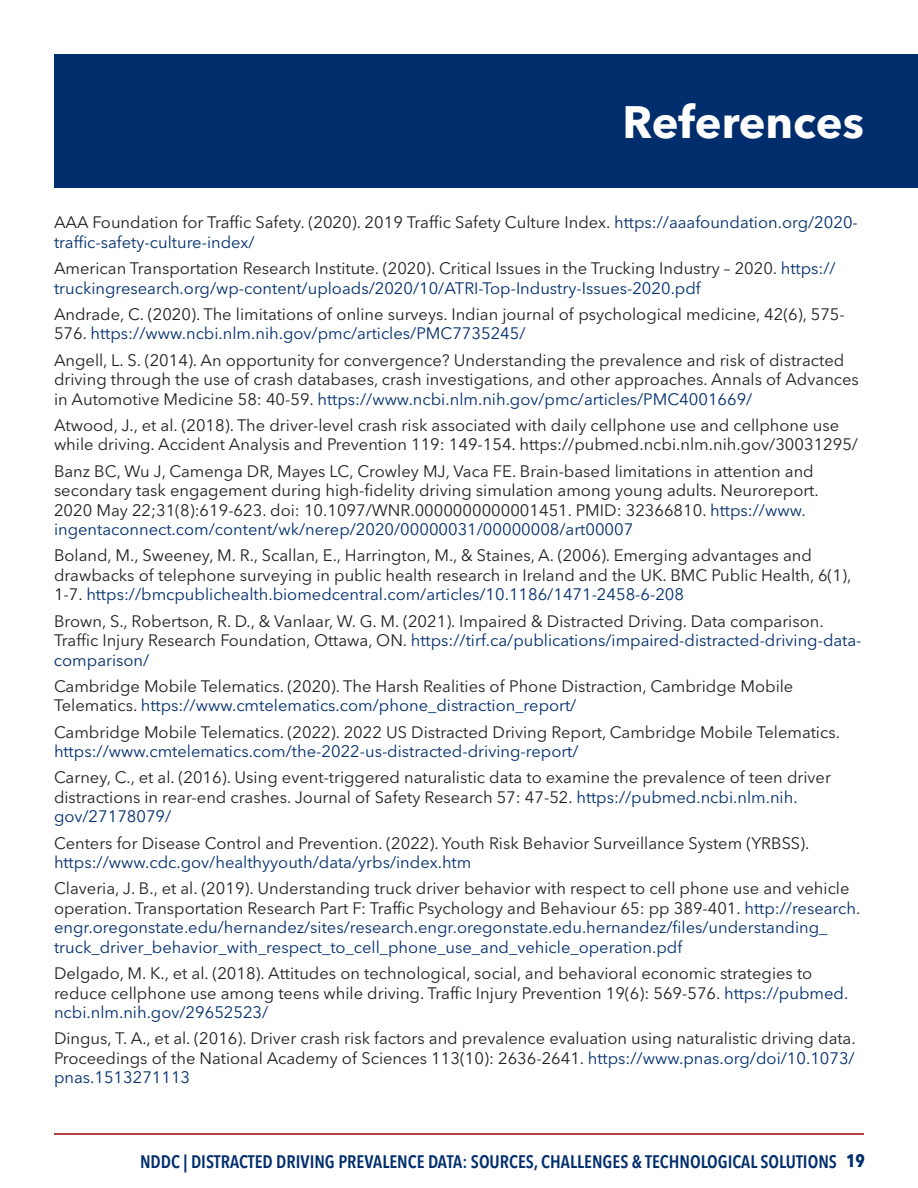
<style>
.page{position:relative;width:918px;height:1188px;background:#fff}
.page>*{position:absolute;margin:0;border:0;box-sizing:border-box;transform-origin:0 0}
.t1{font:700 45px "Avenir Next LT Pro";color:#fff}
.t2{font:600 condensed 18px "Avenir Next LT Pro";color:#002e6d}
.t3{font:16.5px/19.5px "Avenir Next LT Pro";color:#231f20}
.t4{font:16.5px/19.5px "Avenir Next LT Pro";color:#002e6d}
.s1{color:#002e6d}
.s2{color:#231f20}
.s3{font-weight:700}
</style>
<div class="page">
<div style="left:54px;top:54px;width:864px;height:134px;background:#002e6d"></div>
<hr style="left:54px;top:1133px;width:810px;height:2px;background:#9c0000">
<h1 class="t1" style="left:622px;top:103px;width:243px">References</h1>
<p class="t3" style="left:54px;top:214px;width:805px">AAA Foundation for Traffic Safety. (2020). 2019 Traffic Safety Culture Index. <span class="s1">https://aaafoundation.org/2020- traffic-safety-culture-index/</span></p>
<p class="t4" style="left:54px;top:260px;width:783px"><span class="s2">American Transportation Research Institute. (2020). Critical Issues in the Trucking Industry – 2020.</span> https:// truckingresearch.org/wp-content/uploads/2020/10/ATRI-Top-Industry-Issues-2020.pdf</p>
<p class="t3" style="left:54px;top:306px;width:792px">Andrade, C. (2020). The limitations of online surveys. Indian journal of psychological medicine, 42(6), 575-<br>576. <span class="s1">https://www.ncbi.nlm.nih.gov/pmc/articles/PMC7735245/</span></p>
<p class="t3" style="left:54px;top:352px;width:806px">Angell, L. S. (2014). An opportunity for convergence? Understanding the prevalence and risk of distracted driving through the use of crash databases, crash investigations, and other approaches. Annals of Advances in Automotive Medicine 58: 40-59. <span class="s1">https://www.ncbi.nlm.nih.gov/pmc/articles/PMC4001669/</span></p>
<p class="t3" style="left:54px;top:417px;width:806px">Atwood, J., et al. (2018). The driver-level crash risk associated with daily cellphone use and cellphone use while driving. Accident Analysis and Prevention 119: 149-154. https://pubmed.ncbi.nlm.nih.gov/30031295/</p>
<p class="t3" style="left:54px;top:463px;width:766px">Banz BC, Wu J, Camenga DR, Mayes LC, Crowley MJ, Vaca FE. Brain-based limitations in attention and secondary task engagement during high-fidelity driving simulation among young adults. Neuroreport.<br>2020 May 22;31(8):619-623. doi: 10.1097/WNR.0000000000001451. PMID: 32366810. <span class="s1">https://www. ingentaconnect.com/content/wk/nerep/2020/00000031/00000008/art00007</span></p>
<p class="t3" style="left:54px;top:547px;width:799px">Boland, M., Sweeney, M. R., Scallan, E., Harrington, M., &amp; Staines, A. (2006). Emerging advantages and drawbacks of telephone surveying in public health research in Ireland and the UK. BMC Public Health, 6(1),<br>1-7. <span class="s1">https://bmcpublichealth.biomedcentral.com/articles/10.1186/1471-2458-6-208</span></p>
<p class="t3" style="left:54px;top:613px;width:809px">Brown, S., Robertson, R. D., &amp; Vanlaar, W. G. M. (2021). Impaired &amp; Distracted Driving. Data comparison.<br>Traffic Injury Research Foundation, Ottawa, ON. <span class="s1">https://tirf.ca/publications/impaired-distracted-driving-data&shy;comparison/</span></p>
<p class="t3" style="left:54px;top:678px;width:741px">Cambridge Mobile Telematics. (2020). The Harsh Realities of Phone Distraction, Cambridge Mobile<br>Telematics. <span class="s1">https://www.cmtelematics.com/phone_distraction_report/</span></p>
<p class="t3" style="left:54px;top:724px;width:787px">Cambridge Mobile Telematics. (2022). 2022 US Distracted Driving Report, Cambridge Mobile Telematics.</p>
<p class="t4" style="left:54px;top:743px;width:526px">https://www.cmtelematics.com/the-2022-us-distracted-driving-report/</p>
<p class="t3" style="left:54px;top:769px;width:779px">Carney, C., et al. (2016). Using event-triggered naturalistic data to examine the prevalence of teen driver distractions in rear-end crashes. Journal of Safety Research 57: 47-52. <span class="s1">https://pubmed.ncbi.nlm.nih. gov/27178079/</span></p>
<p class="t3" style="left:54px;top:835px;width:757px">Centers for Disease Control and Prevention. (2022). Youth Risk Behavior Surveillance System (YRBSS).</p>
<p class="t4" style="left:54px;top:854px;width:419px">https://www.cdc.gov/healthyyouth/data/yrbs/index.htm</p>
<p class="t4" style="left:54px;top:880px;width:808px"><span class="s2">Claveria, J. B., et al. (2019). Understanding truck driver behavior with respect to cell phone use and vehicle operation. Transportation Research Part F: Traffic Psychology and Behaviour 65: pp 389-401.</span> http://research. engr.oregonstate.edu/hernandez/sites/research.engr.oregonstate.edu.hernandez/files/understanding_ truck_driver_behavior_with_respect_to_cell_phone_use_and_vehicle_operation.pdf</p>
<p class="t3" style="left:54px;top:965px;width:796px">Delgado, M. K., et al. (2018). Attitudes on technological, social, and behavioral economic strategies to reduce cellphone use among teens while driving. Traffic Injury Prevention 19(6): 569-576. <span class="s1">https://pubmed. ncbi.nlm.nih.gov/29652523/</span></p>
<p class="t3" style="left:54px;top:1030px;width:803px;text-align:justify">Dingus, T. A., et al. (2016). Driver crash risk factors and prevalence evaluation using naturalistic driving data.<br>Proceedings of the National Academy of Sciences 113(10): 2636-2641. <span class="s1">https://www.pnas.org/doi/10.1073/ pnas.1513271113</span></p>
<p class="t2" style="left:140px;top:1155px;width:727px">NDDC | DISTRACTED DRIVING PREVALENCE DATA: SOURCES, CHALLENGES &amp; TECHNOLOGICAL SOLUTIONS <span class="s3">19</span></p>
</div>
